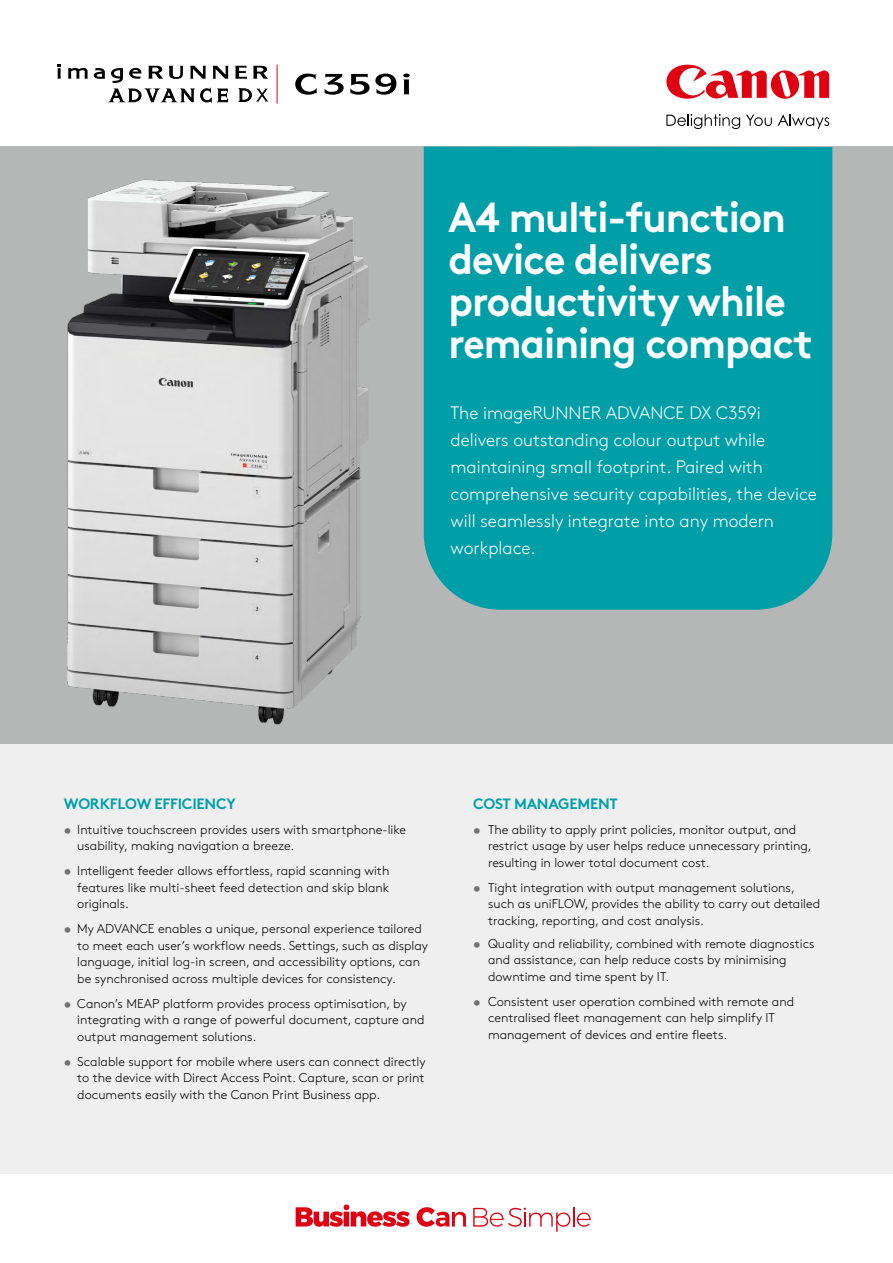
<style>
.page{position:relative;width:893px;height:1263px;background:#fff}
.page>*{position:absolute;margin:0;border:0;box-sizing:border-box;transform-origin:0 0}
.t1{font:700 42px/42px "Brown Pro";letter-spacing:-.025em;color:#fff;scale:.95 1}
.t2{font:300 18px/27px "Brown Pro";color:#fff}
.t3{font:700 15px "Brown Pro";letter-spacing:-.015em;color:#009fa8}
.t4{font:300 12.75px/16.5px "Brown Pro";color:#000}
.s1{font-weight:700;color:#727171}
</style>
<div class="page">
<svg style="left:666px;top:65px;width:163px;height:34px"></svg>
<svg style="left:666px;top:114px;width:74px;height:15px"></svg>
<svg style="left:746px;top:115px;width:26px;height:11px"></svg>
<svg style="left:778px;top:114px;width:51px;height:15px"></svg>
<svg style="left:295px;top:74px;width:22px;height:21px"></svg>
<svg style="left:325px;top:74px;width:19px;height:21px"></svg>
<svg style="left:350px;top:74px;width:46px;height:21px"></svg>
<svg style="left:403px;top:74px;width:7px;height:20px"></svg>
<div style="left:0;top:147px;width:893px;height:597px;background:#b5b6b6"></div>
<div style="left:0;top:744px;width:893px;height:430px;background:#efefef"></div>
<div style="left:424px;top:147px;width:408px;height:463px;background:#009fa8"></div>
<svg style="left:296px;top:1204px;width:114px;height:23px"></svg>
<svg style="left:417px;top:1207px;width:49px;height:20px"></svg>
<svg style="left:473px;top:1207px;width:118px;height:25px"></svg>
<img style="left:67px;top:179px;width:303px;height:546px">
<svg style="left:58px;top:65px;width:3px;height:14px"></svg>
<svg style="left:68px;top:68px;width:20px;height:11px"></svg>
<svg style="left:94px;top:68px;width:11px;height:11px"></svg>
<svg style="left:111px;top:68px;width:12px;height:15px"></svg>
<svg style="left:129px;top:68px;width:12px;height:11px"></svg>
<svg style="left:148px;top:66px;width:35px;height:13px"></svg>
<svg style="left:190px;top:66px;width:16px;height:13px"></svg>
<svg style="left:212px;top:66px;width:17px;height:13px"></svg>
<svg style="left:235px;top:66px;width:12px;height:13px"></svg>
<svg style="left:253px;top:66px;width:15px;height:13px"></svg>
<svg style="left:109px;top:89px;width:85px;height:13px"></svg>
<svg style="left:200px;top:89px;width:11px;height:13px"></svg>
<svg style="left:218px;top:89px;width:10px;height:13px"></svg>
<hr style="left:277px;top:65px;width:1px;height:39px;background:#df0012">
<svg style="left:239px;top:89px;width:29px;height:13px"></svg>
<h1 class="t1" style="left:449px;top:192px;width:385px">A4 multi-function device delivers productivity while remaining compact</h1>
<h2 class="t2" style="left:451px;top:398px;width:368px">The imageRUNNER ADVANCE DX C359i delivers outstanding colour output while maintaining small footprint. Paired with comprehensive security capabilities, the device will seamlessly integrate into any modern workplace.</h2>
<p class="t3" style="left:64px;top:791px;width:174px">WORKFLOW EFFICIENCY</p>
<p class="t4" style="left:77px;top:820px;width:330px;text-indent:-14px"><span class="s1">•</span> Intuitive touchscreen provides users with smartphone-like usability, making navigation a breeze.</p>
<p class="t4" style="left:77px;top:862px;width:314px;text-align:justify;text-indent:-14px"><span class="s1">•</span> Intelligent feeder allows effortless, rapid scanning with features like multi-sheet feed detection and skip blank originals.</p>
<p class="t4" style="left:77px;top:920px;width:352px;text-indent:-14px"><span class="s1">•</span> My ADVANCE enables a unique, personal experience tailored to meet each user’s workflow needs. Settings, such as display language, initial log-in screen, and accessibility options, can be synchronised across multiple devices for consistency.</p>
<p class="t4" style="left:77px;top:994px;width:349px;text-indent:-14px"><span class="s1">•</span> Canon’s MEAP platform provides process optimisation, by integrating with a range of powerful document, capture and output management solutions.</p>
<p class="t4" style="left:77px;top:1052px;width:350px;text-align:justify;text-indent:-14px"><span class="s1">•</span> Scalable support for mobile where users can connect directly to the device with Direct Access Point. Capture, scan or print documents easily with the Canon Print Business app.</p>
<p class="t3" style="left:473px;top:791px;width:146px">COST MANAGEMENT</p>
<p class="t4" style="left:488px;top:820px;width:325px;text-indent:-15px"><span class="s1">•</span> The ability to apply print policies, monitor output, and restrict usage by user helps reduce unnecessary printing, resulting in lower total document cost.</p>
<p class="t4" style="left:488px;top:878px;width:334px;text-indent:-15px"><span class="s1">•</span> Tight integration with output management solutions, such as uniFLOW, provides the ability to carry out detailed tracking, reporting, and cost analysis.</p>
<p class="t4" style="left:488px;top:934px;width:328px;text-indent:-15px"><span class="s1">•</span> Quality and reliability, combined with remote diagnostics and assistance, can help reduce costs by minimising downtime and time spent by IT.</p>
<p class="t4" style="left:488px;top:992px;width:308px;text-indent:-15px"><span class="s1">•</span> Consistent user operation combined with remote and centralised fleet management can help simplify IT management of devices and entire fleets.</p>
</div>
